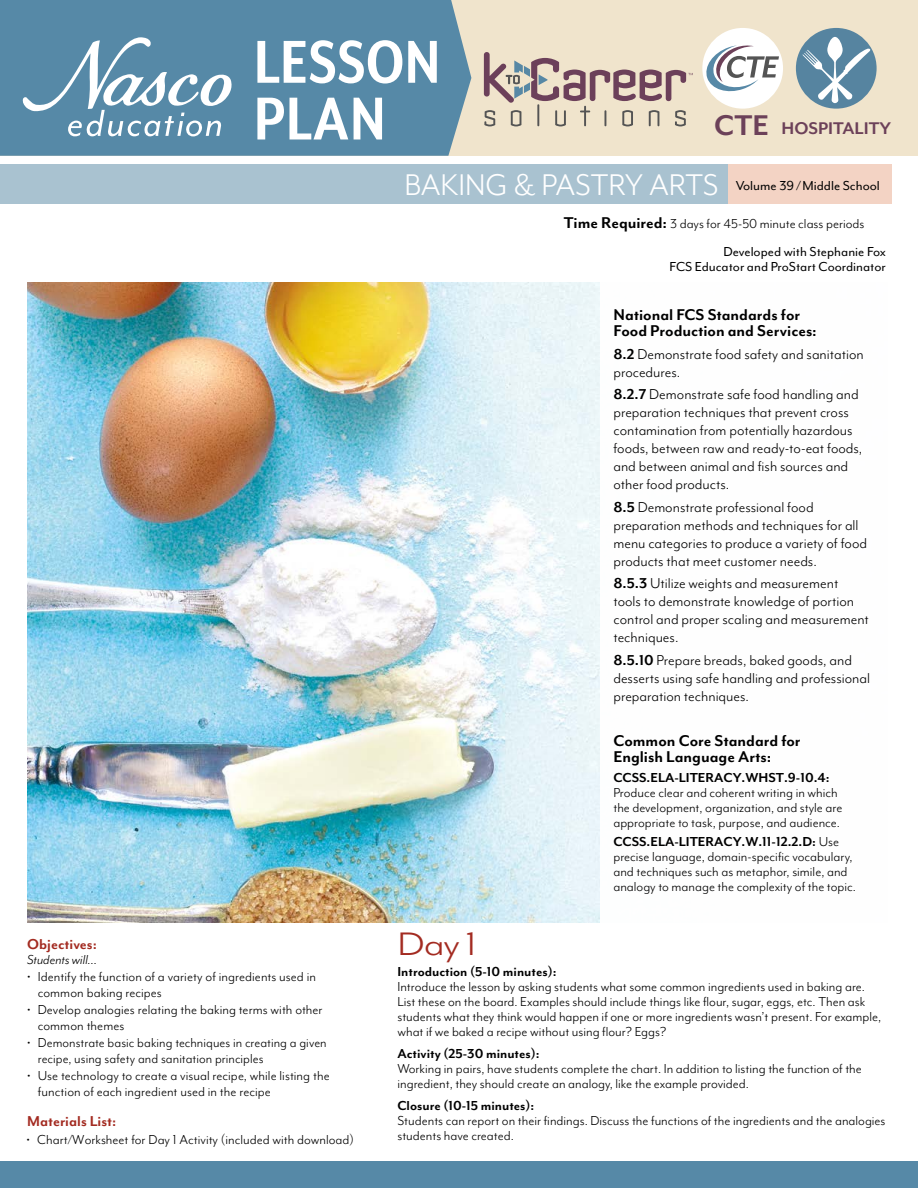
<style>
.page{position:relative;width:918px;height:1188px;background:#fff}
.page>*{position:absolute;margin:0;border:0;box-sizing:border-box;transform-origin:0 0}
.t1{font:700 69.75px/56.7px "Mr Eaves XL Mod Nar OT";letter-spacing:.01em;color:#fff}
.t2{font:37.5px "Mr Eaves Mod OT";color:#a32b21;scale:1.2 1}
.t3{font:34.5px "Mr Eaves Mod OT";letter-spacing:-.005em;color:#fff}
.t4{font:700 19.5px "Mr Eaves Mod OT";color:#6c4159}
.t5{font:700 18px/16.5px "Mr Eaves Mod OT";color:#000}
.t6{font:16.5px/18px "Mr Eaves Mod OT";color:#000}
.t7{font:700 16.5px "Mr Eaves Mod OT";color:#a32b21}
.t8{font:15px/15px "Mr Eaves Mod OT";color:#000}
.t9{font:700 15px "Mr Eaves Mod OT";color:#000}
.t10{font:15px/15px "Mr Eaves Mod OT";color:#000;text-align:right}
.t11{font:italic 15px "Mr Eaves Mod OT";letter-spacing:.005em;color:#000}
.s1{font-size:32.85px}
.s2{font-weight:700;font-size:18px}
.s3{font-weight:700}
</style>
<div class="page">
<div style="left:0;top:1161px;width:918px;height:27px;background:#5689a7"></div>
<div style="left:728px;top:165px;width:164px;height:39px;background:#f3d3c4"></div>
<div style="left:0;top:165px;width:728px;height:39px;background:#a9c2d0"></div>
<div style="left:0;top:0;width:918px;height:156px;background:#f0e4cc"></div>
<div style="left:0;top:0;width:471px;height:156px;background:#5689a7"></div>
<svg style="left:22px;top:37px;width:211px;height:99px;background:#759eb7"></svg>
<svg style="left:484px;top:52px;width:209px;height:74px"></svg>
<div style="left:702px;top:28px;width:81px;height:81px;background:#fff;border-radius:50%"></div>
<svg style="left:703px;top:45px;width:76px;height:49px"></svg>
<div style="left:796px;top:28px;width:81px;height:81px;background:#5684a0;border-radius:50%"></div>
<svg style="left:802px;top:37px;width:70px;height:66px"></svg>
<img style="left:27px;top:282px;width:573px;height:640px">
<h1 class="t1" style="left:254px;top:33px;width:188px">LESSON<br>PLAN</h1>
<h3 class="t4" style="left:714px;top:117px;width:178px"><span class="s1">CTE</span> HOSPITALITY</h3>
<h3 class="t3" style="left:405px;top:166px;width:316px">BAKING &amp; PASTRY ARTS</h3>
<p class="t10" style="left:736px;top:178px;width:146px">Volume 39 / Middle School</p>
<p class="t8" style="left:564px;top:217px;width:302px"><span class="s2">Time Required:</span> 3 days for 45-50 minute class periods</p>
<p class="t10" style="left:669px;top:245px;width:218px">Developed with Stephanie Fox<br>FCS Educator and ProStart Coordinator</p>
<p class="t7" style="left:27px;top:936px;width:71px">Objectives:</p>
<p class="t11" style="left:27px;top:952px;width:72px">Students will…</p>
<p class="t8" style="left:38px;top:968px;width:280px;line-height:16.5px;text-indent:-11px">• Identify the function of a variety of ingredients used in common baking recipes</p>
<p class="t8" style="left:38px;top:1001px;width:286px;line-height:16.5px;text-indent:-11px">• Develop analogies relating the baking terms with other common themes</p>
<p class="t8" style="left:38px;top:1034px;width:290px;line-height:16.5px;text-indent:-11px">• Demonstrate basic baking techniques in creating a given recipe, using safety and sanitation principles</p>
<p class="t8" style="left:38px;top:1067px;width:293px;line-height:16.5px;text-indent:-11px">• Use technology to create a visual recipe, while listing the function of each ingredient used in the recipe</p>
<p class="t7" style="left:27px;top:1113px;width:91px">Materials List:</p>
<p class="t8" style="left:27px;top:1133px;width:329px">• Chart/Worksheet for Day 1 Activity (included with download)</p>
<h2 class="t2" style="left:397px;top:923px;width:68px">Day 1</h2>
<p class="t5" style="left:613px;top:306px;width:205px">National FCS Standards for<br>Food Production and Services:</p>
<p class="t6" style="left:613px;top:345px;width:252px"><span class="s3">8.2</span> Demonstrate food safety and sanitation procedures.</p>
<p class="t6" style="left:613px;top:385px;width:250px"><span class="s3">8.2.7</span> Demonstrate safe food handling and preparation techniques that prevent cross contamination from potentially hazardous foods, between raw and ready-to-eat foods, and between animal and fish sources and other food products.</p>
<p class="t6" style="left:613px;top:498px;width:255px"><span class="s3">8.5</span> Demonstrate professional food preparation methods and techniques for all menu categories to produce a variety of food products that meet customer needs.</p>
<p class="t6" style="left:613px;top:575px;width:257px"><span class="s3">8.5.3</span> Utilize weights and measurement tools to demonstrate knowledge of portion control and proper scaling and measurement techniques.</p>
<p class="t6" style="left:613px;top:651px;width:258px"><span class="s3">8.5.10</span> Prepare breads, baked goods, and desserts using safe handling and professional preparation techniques.</p>
<p class="t5" style="left:613px;top:732px;width:189px">Common Core Standard for<br>English Language Arts:</p>
<p class="t9" style="left:613px;top:769px;width:218px">CCSS.ELA-LITERACY.WHST.9-10.4:</p>
<p class="t8" style="left:613px;top:785px;width:230px">Produce clear and coherent writing in which the development, organization, and style are appropriate to task, purpose, and audience.</p>
<p class="t8" style="left:613px;top:834px;width:244px"><span class="s3">CCSS.ELA-LITERACY.W.11-12.2.D:</span> Use precise language, domain-specific vocabulary, and techniques such as metaphor, simile, and analogy to manage the complexity of the topic.</p>
<p class="t9" style="left:397px;top:964px;width:161px">Introduction (5-10 minutes):</p>
<p class="t8" style="left:397px;top:980px;width:485px">Introduce the lesson by asking students what some common ingredients used in baking are.<br>List these on the board. Examples should include things like flour, sugar, eggs, etc. Then ask students what they think would happen if one or more ingredients wasn’t present. For example, what if we baked a recipe without using flour? Eggs?</p>
<p class="t9" style="left:397px;top:1045px;width:144px">Activity (25-30 minutes):</p>
<p class="t8" style="left:397px;top:1061px;width:466px">Working in pairs, have students complete the chart. In addition to listing the function of the ingredient, they should create an analogy, like the example provided.</p>
<p class="t9" style="left:397px;top:1097px;width:139px">Closure (10-15 minutes):</p>
<p class="t8" style="left:397px;top:1113px;width:490px">Students can report on their findings. Discuss the functions of the ingredients and the analogies students have created.</p>
</div>
